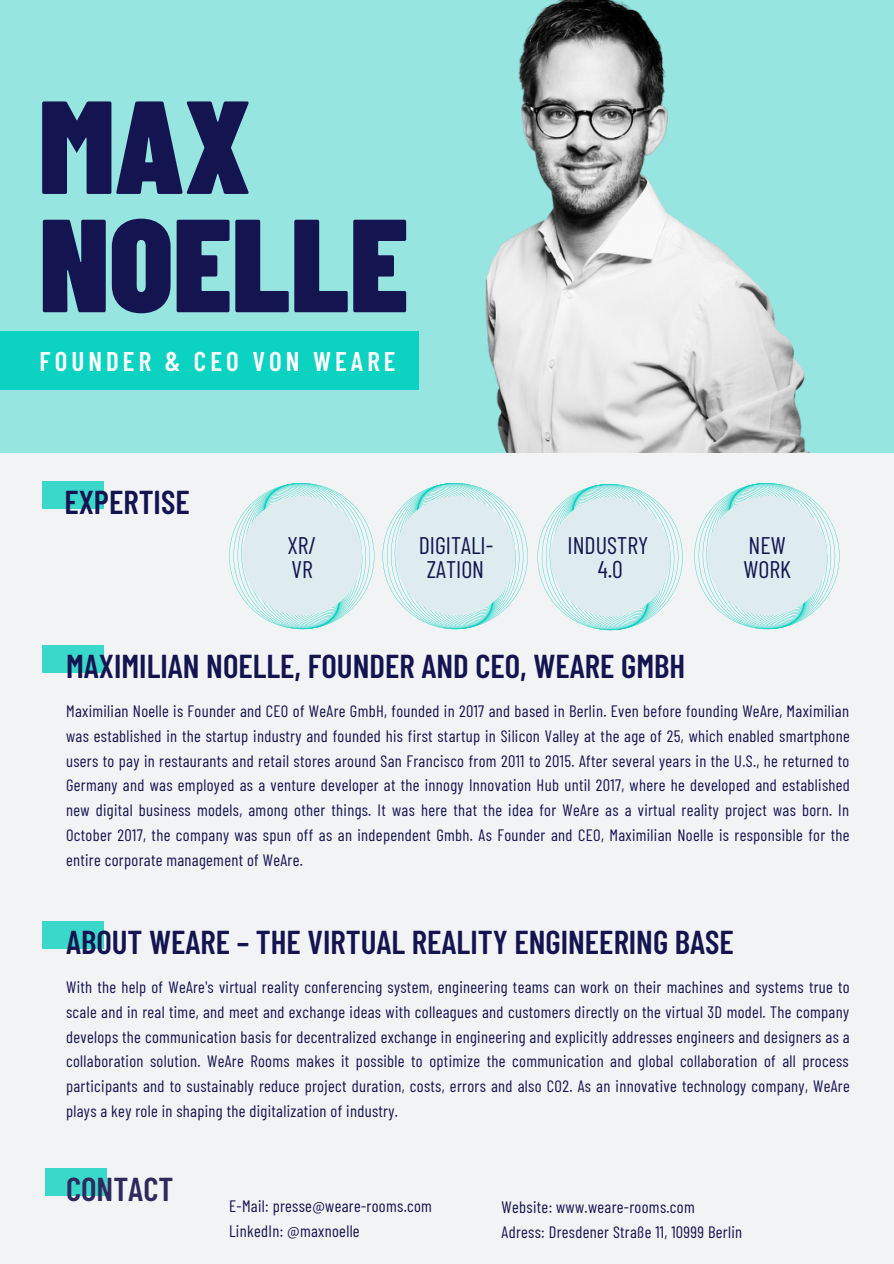
<style>
.page{position:relative;width:894px;height:1264px;background:#fff}
.page>*{position:absolute;margin:0;border:0;box-sizing:border-box;transform-origin:0 0}
.t1{font:900 132.15px "Barlow Condensed";color:#141450}
.t2{font:600 33px "Barlow Condensed";color:#141450}
.t3{font:600 33px "Barlow Condensed";color:#2f295d}
.t4{font:600 27px "Barlow Condensed";letter-spacing:.15em;color:#fff}
.t5{font:24px "Barlow Condensed";color:#141450}
.t6{font:16.5px/24.8px "Barlow Condensed";letter-spacing:.02em;color:#141450;text-align:justify}
</style>
<div class="page">
<div style="left:0;top:0;width:893px;height:1263px;background:#f2f3f5"></div>
<img style="left:15px;top:0;width:878px;height:452px">
<div style="left:0;top:331px;width:418px;height:58px;background:#0cd2c1"></div>
<div style="left:42px;top:481px;width:62px;height:27px;background:#3ad8cb"></div>
<div style="left:42px;top:645px;width:62px;height:27px;background:#3ad8cb"></div>
<div style="left:42px;top:921px;width:62px;height:27px;background:#3ad8cb"></div>
<div style="left:45px;top:1168px;width:62px;height:27px;background:#3ad8cb"></div>
<svg style="left:229px;top:483px;width:145px;height:147px"></svg>
<div style="left:242px;top:496px;width:120px;height:119px;background:#deecef;border-radius:50%"></div>
<svg style="left:382px;top:483px;width:145px;height:147px"></svg>
<div style="left:396px;top:496px;width:119px;height:119px;background:#deecef;border-radius:50%"></div>
<svg style="left:537px;top:484px;width:145px;height:147px"></svg>
<div style="left:550px;top:497px;width:120px;height:119px;background:#deecef;border-radius:50%"></div>
<svg style="left:694px;top:483px;width:145px;height:147px"></svg>
<div style="left:707px;top:496px;width:119px;height:119px;background:#deecef;border-radius:50%"></div>
<p class="t1" style="left:39px;top:62px;width:213px">MAX</p>
<p class="t1" style="left:39px;top:180px;width:370px">NOELLE</p>
<p class="t4" style="left:39px;top:344px;width:357px">FOUNDER &amp; CEO VON WEARE</p>
<p class="t2" style="left:64px;top:481px;width:127px">EXPERTISE</p>
<p class="t5" style="left:287px;top:530px;width:31px">XR/</p>
<p class="t5" style="left:291px;top:554px;width:23px">VR</p>
<p class="t5" style="left:418px;top:530px;width:76px">DIGITALI-</p>
<p class="t5" style="left:426px;top:554px;width:59px">ZATION</p>
<p class="t5" style="left:567px;top:530px;width:82px">INDUSTRY</p>
<p class="t5" style="left:597px;top:554px;width:27px">4.0</p>
<p class="t5" style="left:748px;top:530px;width:39px">NEW</p>
<p class="t5" style="left:743px;top:554px;width:49px">WORK</p>
<p class="t2" style="left:66px;top:645px;width:620px">MAXIMILIAN NOELLE, FOUNDER AND CEO, WEARE GMBH</p>
<p class="t6" style="left:66px;top:698px;width:785px">Maximilian Noelle is Founder and CEO of WeAre GmbH, founded in 2017 and based in Berlin. Even before founding WeAre, Maximilian was established in the startup industry and founded his first startup in Silicon Valley at the age of 25, which enabled smartphone users to pay in restaurants and retail stores around San Francisco from 2011 to 2015. After several years in the U.S., he returned to Germany and was employed as a venture developer at the innogy Innovation Hub until 2017, where he developed and established new digital business models, among other things. It was here that the idea for WeAre as a virtual reality project was born. In October 2017, the company was spun off as an independent Gmbh. As Founder and CEO, Maximilian Noelle is responsible for the entire corporate management of WeAre.</p>
<p class="t2" style="left:66px;top:920px;width:669px">ABOUT WEARE – THE VIRTUAL REALITY ENGINEERING BASE</p>
<p class="t6" style="left:66px;top:974px;width:785px">With the help of WeAre's virtual reality conferencing system, engineering teams can work on their machines and systems true to scale and in real time, and meet and exchange ideas with colleagues and customers directly on the virtual 3D model. The company develops the communication basis for decentralized exchange in engineering and explicitly addresses engineers and designers as a collaboration solution. WeAre Rooms makes it possible to optimize the communication and global collaboration of all process participants and to sustainably reduce project duration, costs, errors and also CO2. As an innovative technology company, WeAre plays a key role in shaping the digitalization of industry.</p>
<p class="t3" style="left:66px;top:1167px;width:109px">CONTACT</p>
<p class="t6" style="left:229px;top:1192px;width:204px">E-Mail: presse@weare-rooms.com</p>
<p class="t6" style="left:229px;top:1217px;width:132px">LinkedIn: @maxnoelle</p>
<p class="t6" style="left:501px;top:1193px;width:195px">Website: www.weare-rooms.com</p>
<p class="t6" style="left:501px;top:1218px;width:242px">Adress: Dresdener Straße 11, 10999 Berlin</p>
</div>
